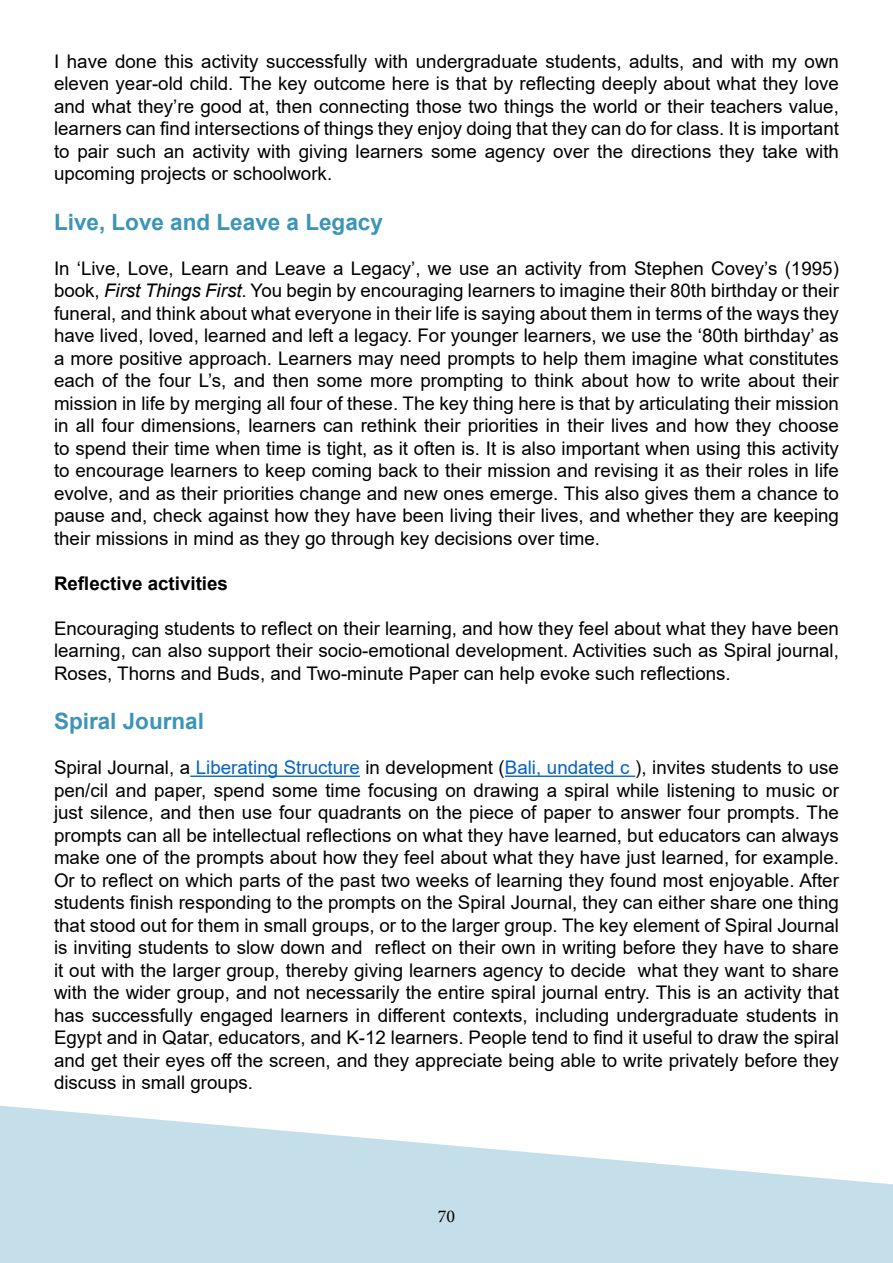
<style>
.page{position:relative;width:893px;height:1263px;background:#fff}
.page>*{position:absolute;margin:0;border:0;box-sizing:border-box;transform-origin:0 0}
.t1{font:700 22.5px "Arial";color:#3c94b6}
.t2{font:18.75px/22.5px "Arial";color:#000;text-align:justify}
.t3{font:700 18.75px "Arial";color:#000}
.t4{font:18px "Minion Pro";color:#000}
.s1{font-style:italic}
.s2{color:#0563c1}
</style>
<div class="page">
<svg style="left:0;top:1106px;width:893px;height:157px;fill:#c4dfe9"></svg>
<hr style="left:190px;top:775px;width:170px;height:2px;background:#0563c1">
<hr style="left:505px;top:775px;width:130px;height:2px;background:#0563c1">
<p class="t2" style="left:54px;top:50px;width:786px">I have done this activity successfully with undergraduate students, adults, and with my own eleven year-old child. The key outcome here is that by reflecting deeply about what they love and what they’re good at, then connecting those two things the world or their teachers value, learners can find intersections of things they enjoy doing that they can do for class. It is important to pair such an activity with giving learners some agency over the directions they take with upcoming projects or schoolwork.</p>
<p class="t1" style="left:54px;top:206px;width:330px">Live, Love and Leave a Legacy</p>
<p class="t2" style="left:54px;top:257px;width:786px">In ‘Live, Love, Learn and Leave a Legacy’, we use an activity from Stephen Covey’s (1995) book, <span class="s1">First Things First</span>. You begin by encouraging learners to imagine their 80th birthday or their funeral, and think about what everyone in their life is saying about them in terms of the ways they have lived, loved, learned and left a legacy. For younger learners, we use the ‘80th birthday’ as a more positive approach. Learners may need prompts to help them imagine what constitutes each of the four L’s, and then some more prompting to think about how to write about their mission in life by merging all four of these. The key thing here is that by articulating their mission in all four dimensions, learners can rethink their priorities in their lives and how they choose to spend their time when time is tight, as it often is. It is also important when using this activity to encourage learners to keep coming back to their mission and revising it as their roles in life evolve, and as their priorities change and new ones emerge. This also gives them a chance to pause and, check against how they have been living their lives, and whether they are keeping their missions in mind as they go through key decisions over time.</p>
<p class="t3" style="left:54px;top:570px;width:176px">Reflective activities</p>
<p class="t2" style="left:54px;top:617px;width:786px">Encouraging students to reflect on their learning, and how they feel about what they have been learning, can also support their socio-emotional development. Activities such as Spiral journal, Roses, Thorns and Buds, and Two-minute Paper can help evoke such reflections.</p>
<p class="t1" style="left:54px;top:705px;width:152px">Spiral Journal</p>
<p class="t2" style="left:54px;top:756px;width:786px">Spiral Journal, a <span class="s2">Liberating Structure</span> in development (<span class="s2">Bali, undated c</span> ), invites students to use pen/cil and paper, spend some time focusing on drawing a spiral while listening to music or just silence, and then use four quadrants on the piece of paper to answer four prompts. The prompts can all be intellectual reflections on what they have learned, but educators can always make one of the prompts about how they feel about what they have just learned, for example.<br>Or to reflect on which parts of the past two weeks of learning they found most enjoyable. After students finish responding to the prompts on the Spiral Journal, they can either share one thing that stood out for them in small groups, or to the larger group. The key element of Spiral Journal is inviting students to slow down and reflect on their own in writing before they have to share it out with the larger group, thereby giving learners agency to decide what they want to share with the wider group, and not necessarily the entire spiral journal entry. This is an activity that has successfully engaged learners in different contexts, including undergraduate students in Egypt and in Qatar, educators, and K-12 learners. People tend to find it useful to draw the spiral and get their eyes off the screen, and they appreciate being able to write privately before they discuss in small groups.</p>
<p class="t4" style="left:438px;top:1204px;width:19px">70</p>
</div>
